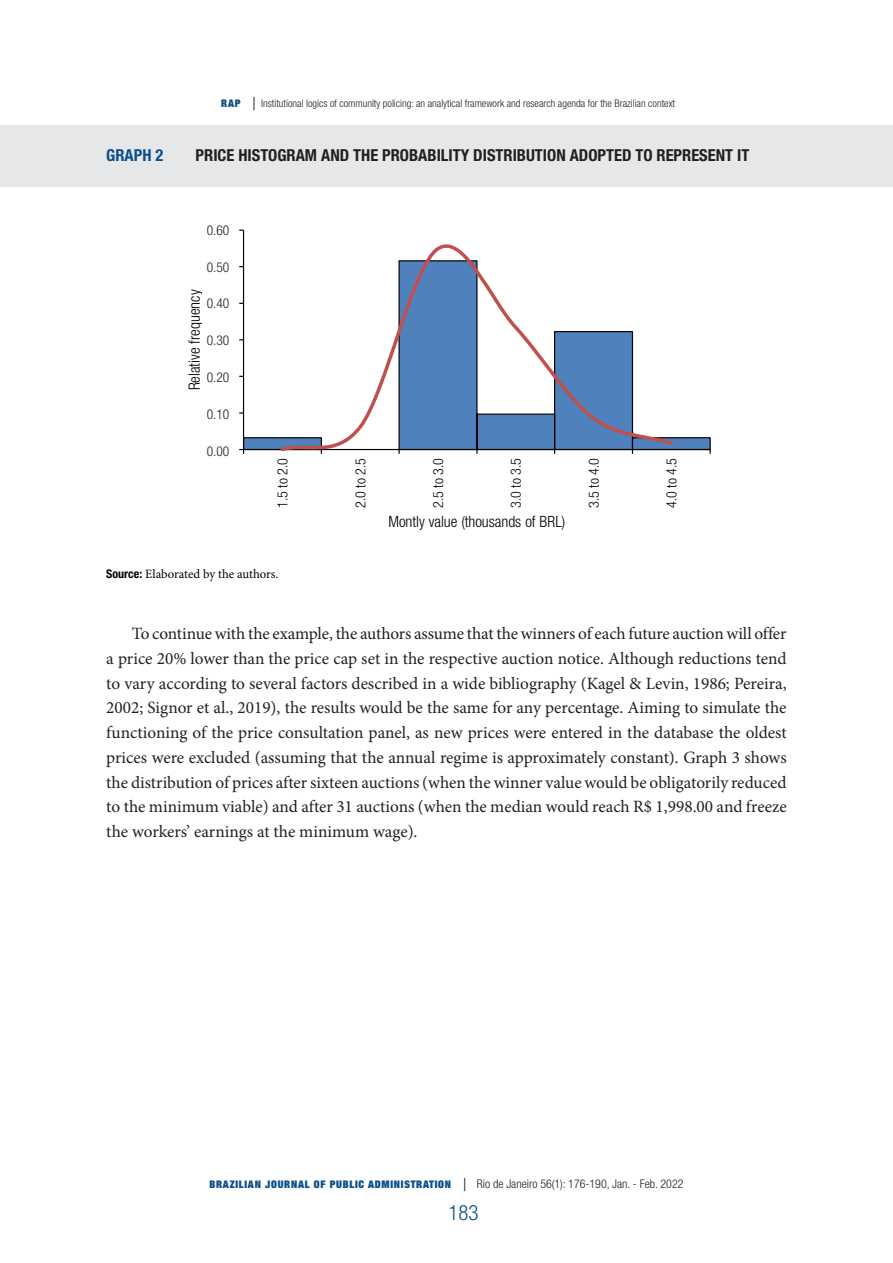
<style>
.page{position:relative;width:893px;height:1263px;background:#fff}
.page>*{position:absolute;margin:0;border:0;box-sizing:border-box;transform-origin:0 0}
.t1{font:300 condensed 21px "Helvetica Neue LT Std";color:#0c4f89}
.texto_3{font:17.25px/24.8px "Minion Pro";color:#231f20;text-align:justify}
.tit_tab{font:700 condensed 16.5px "Helvetica Neue LT Std";color:#231f20}
.tit_tab-2{font:700 condensed 16.5px "Helvetica Neue LT Std";color:#0c4f89}
.t2{font:300 condensed 15.6px "Helvetica Neue LT Std";color:#000}
.t3{font:300 condensed 14.1px "Helvetica Neue LT Std";color:#000}
.TEXTO_TAB{font:300 condensed 13.5px "Helvetica Neue LT Std";color:#231f20}
.fonte{font:12.75px "Minion Pro";letter-spacing:-.005em;color:#000009}
.t4{font:300 condensed 12px "Helvetica Neue LT Std";color:#231f20}
.t5{font:300 condensed 10.5px "Helvetica Neue LT Std";color:#231f20}
.s1{font-family:"Helvetica Neue";font-weight:900;font-stretch:expanded;color:#0c4f89}
.s2{font-size:18px}
.s3{font-family:"Helvetica Neue LT Std";font-weight:700;font-stretch:condensed;font-size:12px}
.s4{font-family:"Helvetica Neue";font-weight:900;font-stretch:expanded;font-size:10.5px;color:#0c4f89}
</style>
<div class="page">
<div style="left:0;top:125px;width:893px;height:62px;background:#e6e7e9"></div>
<svg style="left:244px;top:260px;width:467px;height:191px"></svg>
<hr style="left:243px;top:230px;width:1px;height:219px;background:#000">
<hr style="left:244px;top:449px;width:466px;height:1px;background:#000">
<svg style="left:239px;top:449px;width:5px;height:5px"></svg>
<svg style="left:278px;top:244px;width:398px;height:207px"></svg>
<p class="t5" style="left:221px;top:98px;width:455px"><span class="s1">RAP</span> <span class="s2">|</span> Institutional logics of community policing: an analytical framework and research agenda for the Brazilian context</p>
<p class="tit_tab-2" style="left:106px;top:145px;width:59px">GRAPH 2</p>
<p class="tit_tab" style="left:196px;top:145px;width:555px">PRICE HISTOGRAM AND THE PROBABILITY DISTRIBUTION ADOPTED TO REPRESENT IT</p>
<p class="t3" style="left:208px;top:222px;width:25px">0,60</p>
<p class="TEXTO_TAB" style="left:207px;top:222px;width:24px">0.60</p>
<p class="TEXTO_TAB" style="left:207px;top:259px;width:24px">0.50</p>
<p class="TEXTO_TAB" style="left:207px;top:296px;width:24px">0.40</p>
<p class="TEXTO_TAB" style="left:207px;top:333px;width:24px">0.30</p>
<p class="TEXTO_TAB" style="left:207px;top:370px;width:24px">0.20</p>
<p class="TEXTO_TAB" style="left:207px;top:407px;width:24px">0.10</p>
<p class="TEXTO_TAB" style="left:207px;top:443px;width:24px">0.00</p>
<p class="t3" style="left:208px;top:258px;width:25px">0,50</p>
<p class="t2" style="left:185px;top:390px;width:102px;rotate:-90deg">Relative frequency</p>
<p class="t3" style="left:208px;top:295px;width:25px">0,40</p>
<p class="t3" style="left:208px;top:331px;width:25px">0,30</p>
<p class="t3" style="left:208px;top:368px;width:25px">0,20</p>
<p class="t3" style="left:208px;top:405px;width:25px">0,10</p>
<p class="t3" style="left:208px;top:441px;width:25px">0,00</p>
<p class="t3" style="left:275px;top:508px;width:51px;rotate:-90deg">1.5 to 2.0</p>
<p class="t3" style="left:352px;top:508px;width:51px;rotate:-90deg">2.0 to 2.5</p>
<p class="t3" style="left:430px;top:508px;width:51px;rotate:-90deg">2.5 to 3.0</p>
<p class="t3" style="left:508px;top:508px;width:51px;rotate:-90deg">3.0 to 3.5</p>
<p class="t3" style="left:586px;top:508px;width:51px;rotate:-90deg">3.5 to 4.0</p>
<p class="t3" style="left:663px;top:508px;width:51px;rotate:-90deg">4.0 to 4.5</p>
<p class="t2" style="left:388px;top:513px;width:178px">Montly value (thousands of BRL)</p>
<p class="fonte" style="left:106px;top:565px;width:174px"><span class="s3">Source:</span> Elaborated by the authors.</p>
<p class="texto_3" style="left:106px;top:621px;width:682px;text-indent:26px">To continue with the example, the authors assume that the winners of each future auction will offer a price 20% lower than the price cap set in the respective auction notice. Although reductions tend to vary according to several factors described in a wide bibliography (Kagel &amp; Levin, 1986; Pereira, 2002; Signor et al., 2019), the results would be the same for any percentage. Aiming to simulate the functioning of the price consultation panel, as new prices were entered in the database the oldest prices were excluded (assuming that the annual regime is approximately constant). Graph 3 shows the distribution of prices after sixteen auctions (when the winner value would be obligatorily reduced to the minimum viable) and after 31 auctions (when the median would reach R$ 1,998.00 and freeze the workers’ earnings at the minimum wage).</p>
<p class="t4" style="left:209px;top:1176px;width:476px"><span class="s4">BRAZILIAN JOURNAL OF PUBLIC ADMINISTRATION</span> <span class="s2">|</span> Rio de Janeiro 56(1): 176-190, Jan. - Feb. 2022</p>
<p class="t1" style="left:448px;top:1200px;width:32px">183</p>
</div>
